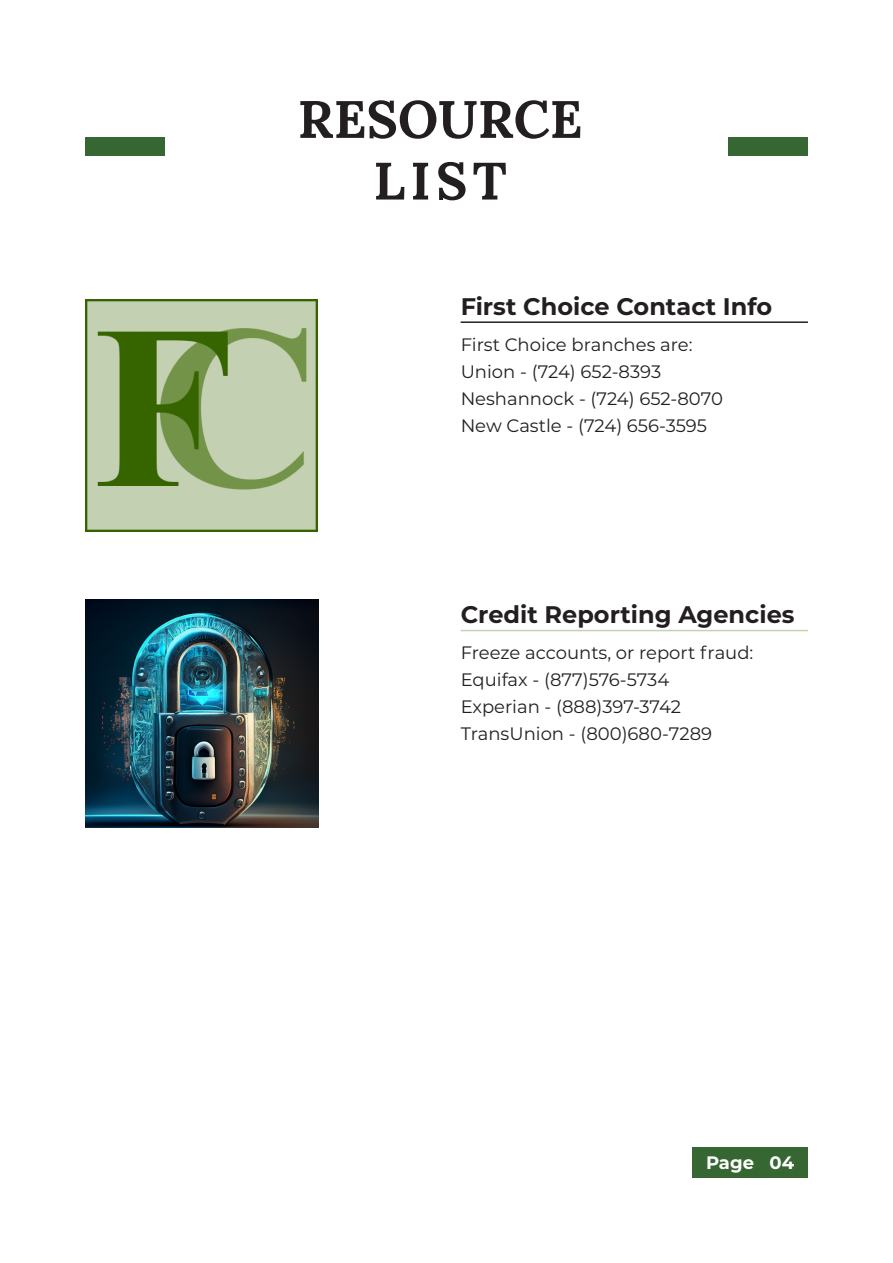
<style>
.page{position:relative;width:893px;height:1263px;background:#fff}
.page>*{position:absolute;margin:0;border:0;box-sizing:border-box;transform-origin:0 0}
.Paragraph_Style_5{font:700 52.5px "Lora";color:#231f20}
.Paragraph_Style_11{font:700 52.5px "Lora";color:#231f20}
.Paragraph_Style_8{font:700 24px "Montserrat";color:#231f20}
.Paragraph_Style_9{font:18px "Montserrat";color:#231f20}
.Paragraph_Style_13{font:700 18px "Montserrat";color:#fff}
</style>
<div class="page">
<div style="left:692px;top:1148px;width:116px;height:30px;background:#366631"></div>
<div style="left:729px;top:138px;width:79px;height:18px;background:#366631"></div>
<div style="left:85px;top:138px;width:79px;height:18px;background:#366631"></div>
<img style="left:85px;top:299px;width:232px;height:233px">
<img style="left:85px;top:600px;width:234px;height:227px">
<hr style="left:461px;top:321px;width:347px;height:2px;background:#231f20">
<hr style="left:461px;top:630px;width:347px;height:1px;background:#c4d4b1">
<p class="Paragraph_Style_5" style="left:298px;top:75px;width:286px">RESOURCE</p>
<p class="Paragraph_Style_11" style="left:373px;top:136px;width:135px">LIST</p>
<p class="Paragraph_Style_8" style="left:461px;top:289px;width:313px">First Choice Contact Info</p>
<p class="Paragraph_Style_9" style="left:461px;top:332px;width:233px">First Choice branches are:</p>
<p class="Paragraph_Style_9" style="left:461px;top:359px;width:202px">Union - (724) 652-8393</p>
<p class="Paragraph_Style_9" style="left:461px;top:386px;width:264px">Neshannock - (724) 652-8070</p>
<p class="Paragraph_Style_9" style="left:461px;top:413px;width:248px">New Castle - (724) 656-3595</p>
<p class="Paragraph_Style_8" style="left:461px;top:597px;width:335px">Credit Reporting Agencies</p>
<p class="Paragraph_Style_9" style="left:461px;top:640px;width:294px">Freeze accounts, or report fraud:</p>
<p class="Paragraph_Style_9" style="left:461px;top:667px;width:210px">Equifax - (877)576-5734</p>
<p class="Paragraph_Style_9" style="left:461px;top:694px;width:222px">Experian - (888)397-3742</p>
<p class="Paragraph_Style_9" style="left:461px;top:721px;width:253px">TransUnion - (800)680-7289</p>
<p class="Paragraph_Style_13" style="left:706px;top:1149px;width:90px">Page 04</p>
</div>
